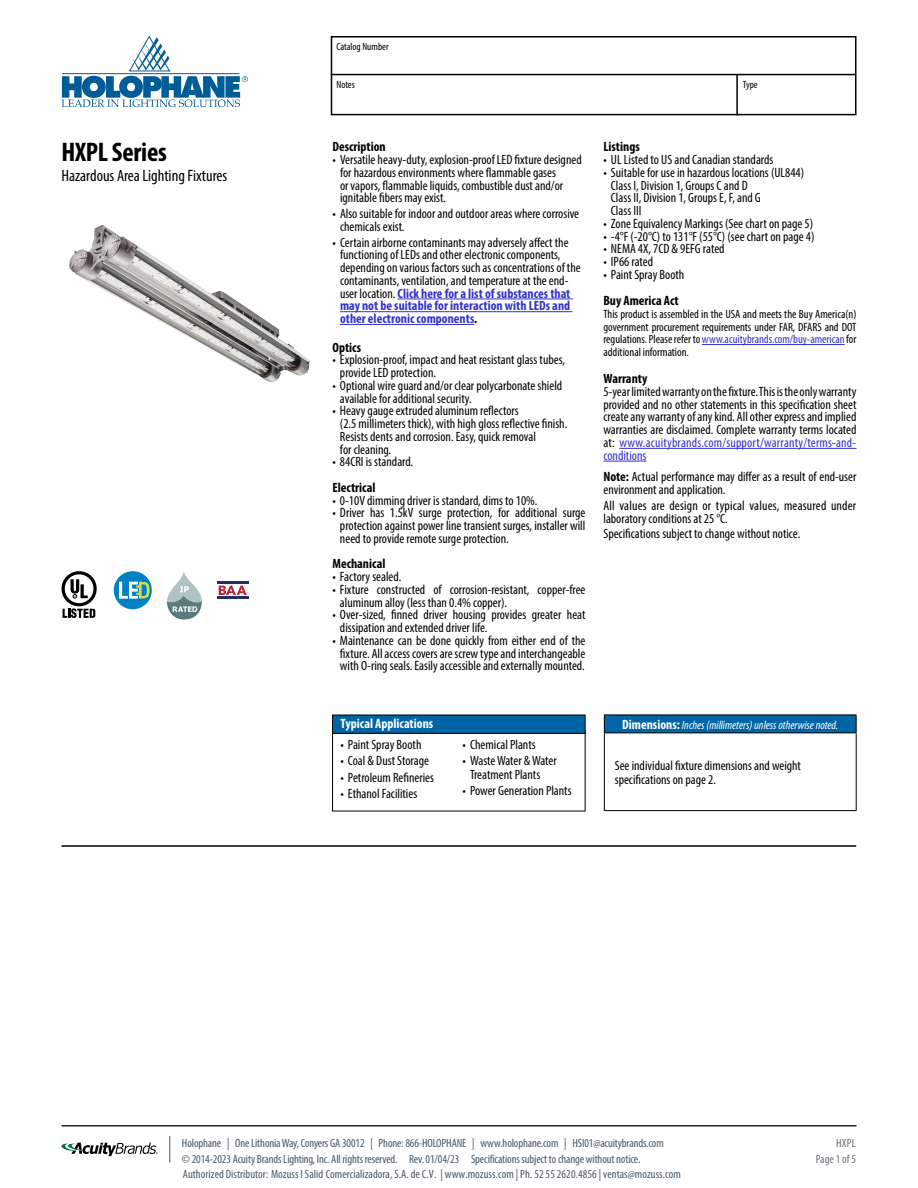
<style>
.page{position:relative;width:918px;height:1188px;background:#fff}
.page>*{position:absolute;margin:0;border:0;box-sizing:border-box;transform-origin:0 0}
.t1{font:700 condensed 27px "Myriad Pro";letter-spacing:-.01em;color:#000}
.t2{font:condensed 16.5px "Myriad Pro";color:#000}
.t3{font:condensed 13.5px/12.8px "Myriad Pro";color:#000}
.t4{font:700 condensed 13.5px "Myriad Pro";color:#000}
.t5{font:700 condensed 13.5px "Myriad Pro";color:#fff}
.t6{font:condensed 12px/15.9px "Myriad Pro";letter-spacing:-.01em;color:#485865}
.t7{font:condensed 12px/12.8px "Myriad Pro";color:#000;text-align:justify}
.t8{font:condensed 12px "Myriad Pro";letter-spacing:.005em;color:#475966}
.t9{font:italic condensed 12px "Myriad Pro";color:#fff}
.t10{font:condensed 12px/16.5px "Myriad Pro";color:#68737a;text-align:right}
.t11{font:condensed 10.5px "Myriad Pro";color:#000}
.s1{font-weight:700;color:#3232c8}
.s2{font-weight:700}
.s3{color:#3232c8}
.s4{font-weight:700;font-style:normal;font-size:13.5px}
</style>
<div class="page">
<svg style="left:62px;top:1142px;width:96px;height:14px"></svg>
<hr style="left:62px;top:1125px;width:794px;height:2px;background:#222223">
<svg style="left:169px;top:1136px;width:1px;height:26px"></svg>
<div style="left:331px;top:36px;width:525px;height:79px;border:2px solid #000"></div>
<hr style="left:331px;top:74px;width:525px;height:1px;background:#000">
<hr style="left:736px;top:74px;width:2px;height:41px;background:#000">
<div style="left:604px;top:715px;width:252px;height:18px;background:#0065a4"></div>
<hr style="left:604px;top:733px;width:252px;height:1px;background:#000">
<hr style="left:604px;top:715px;width:252px;height:1px;background:#000">
<svg style="left:604px;top:715px;width:1px;height:18px"></svg>
<svg style="left:856px;top:715px;width:1px;height:18px"></svg>
<hr style="left:604px;top:733px;width:1px;height:77px;background:#000">
<hr style="left:856px;top:733px;width:1px;height:77px;background:#000">
<hr style="left:604px;top:810px;width:252px;height:1px;background:#000">
<hr style="left:62px;top:845px;width:794px;height:2px;background:#000">
<div style="left:333px;top:715px;width:252px;height:18px;background:#0065a4"></div>
<div style="left:332px;top:715px;width:254px;height:19px;border:1px solid #000"></div>
<hr style="left:398px;top:299px;width:175px;height:1px;background:#3232c8">
<hr style="left:340px;top:311px;width:232px;height:1px;background:#3232c8">
<hr style="left:340px;top:324px;width:134px;height:1px;background:#3232c8">
<hr style="left:702px;top:344px;width:143px;height:1px;background:#3232c8">
<hr style="left:619px;top:448px;width:237px;height:1px;background:#3232c8">
<hr style="left:603px;top:461px;width:43px;height:1px;background:#3232c8">
<img style="left:69px;top:225px;width:241px;height:157px">
<svg style="left:62px;top:571px;width:35px;height:47px"></svg>
<div style="left:114px;top:571px;width:38px;height:38px;background:#0081c6;border-radius:50%"></div>
<svg style="left:119px;top:582px;width:31px;height:17px"></svg>
<svg style="left:167px;top:571px;width:35px;height:49px"></svg>
<svg style="left:62px;top:36px;width:186px;height:71px"></svg>
<svg style="left:217px;top:585px;width:32px;height:12px"></svg>
<svg style="left:219px;top:586px;width:28px;height:9px"></svg>
<hr style="left:217px;top:597px;width:32px;height:2px;background:#212f64">
<hr style="left:217px;top:581px;width:32px;height:3px;background:#212f64">
<h1 class="t1" style="left:62px;top:136px;width:107px">HXPL Series</h1>
<p class="t2" style="left:61px;top:166px;width:167px">Hazardous Area Lighting Fixtures</p>
<p class="t11" style="left:337px;top:40px;width:54px">Catalog Number</p>
<p class="t11" style="left:337px;top:78px;width:20px">Notes</p>
<p class="t11" style="left:743px;top:78px;width:16px">Type</p>
<p class="t4" style="left:333px;top:139px;width:55px">Description</p>
<p class="t3" style="left:340px;top:153px;width:243px;text-indent:-8px">• Versatile heavy-duty, explosion-proof LED fixture designed for hazardous environments where flammable gases<br>or vapors, flammable liquids, combustible dust and/or ignitable fibers may exist.</p>
<p class="t3" style="left:340px;top:207px;width:241px;text-indent:-8px">• Also suitable for indoor and outdoor areas where corrosive chemicals exist.</p>
<p class="t3" style="left:340px;top:236px;width:242px;text-indent:-8px">• Certain airborne contaminants may adversely affect the functioning of LEDs and other electronic components, depending on various factors such as concentrations of the contaminants, ventilation, and temperature at the end&shy;user location. <span class="s1">Click here for a list of substances that may not be suitable for interaction with LEDs and other electronic components</span><span class="s2">.</span></p>
<p class="t4" style="left:332px;top:339px;width:30px">Optics</p>
<p class="t3" style="left:340px;top:353px;width:227px;text-indent:-8px">• Explosion-proof, impact and heat resistant glass tubes, provide LED protection.</p>
<p class="t3" style="left:340px;top:379px;width:224px;text-indent:-8px">• Optional wire guard and/or clear polycarbonate shield available for additional security.</p>
<p class="t3" style="left:340px;top:404px;width:229px;text-indent:-8px">• Heavy gauge extruded aluminum reflectors<br>(2.5 millimeters thick), with high gloss reflective finish.<br>Resists dents and corrosion. Easy, quick removal<br>for cleaning.</p>
<p class="t3" style="left:332px;top:455px;width:82px">• 84CRI is standard.</p>
<p class="t4" style="left:332px;top:479px;width:45px">Electrical</p>
<p class="t3" style="left:332px;top:494px;width:207px">• 0-10V dimming driver is standard, dims to 10%.</p>
<p class="t3" style="left:340px;top:506px;width:247px;text-align:justify;text-indent:-8px">• Driver has 1.5kV surge protection, for additional surge protection against power line transient surges, installer will need to provide remote surge protection.</p>
<p class="t4" style="left:332px;top:555px;width:54px">Mechanical</p>
<p class="t3" style="left:332px;top:570px;width:70px">• Factory sealed.</p>
<p class="t3" style="left:340px;top:583px;width:247px;text-indent:-8px">• Fixture constructed of corrosion-resistant, copper-free aluminum alloy (less than 0.4% copper).</p>
<p class="t3" style="left:340px;top:608px;width:247px;text-indent:-8px">• Over-sized, finned driver housing provides greater heat dissipation and extended driver life.</p>
<p class="t3" style="left:332px;top:634px;width:255px;text-align:center">• Maintenance can be done quickly from either end of the fixture. All access covers are screw type and interchangeable with O-ring seals. Easily accessible and externally mounted.</p>
<p class="t4" style="left:603px;top:139px;width:38px">Listings</p>
<p class="t3" style="left:603px;top:153px;width:171px">• UL Listed to US and Canadian standards</p>
<p class="t3" style="left:611px;top:166px;width:195px;text-indent:-8px">• Suitable for use in hazardous locations (UL844)<br>Class I, Division 1, Groups C and D<br>Class II, Division 1, Groups E, F, and G<br>Class III</p>
<p class="t3" style="left:603px;top:217px;width:211px">• Zone Equivalency Markings (See chart on page 5)</p>
<p class="t3" style="left:603px;top:230px;width:213px">• -4°F (-20°C) to 131°F (55°C) (see chart on page 4)</p>
<p class="t3" style="left:603px;top:242px;width:123px">• NEMA 4X, 7CD &amp; 9EFG rated</p>
<p class="t3" style="left:603px;top:255px;width:51px">• IP66 rated</p>
<p class="t3" style="left:603px;top:268px;width:83px">• Paint Spray Booth</p>
<p class="t4" style="left:603px;top:292px;width:77px">Buy America Act</p>
<p class="t7" style="left:603px;top:307px;width:254px">This product is assembled in the USA and meets the Buy America(n) government procurement requirements under FAR, DFARS and DOT regulations. Please refer to <span class="s3">www.acuitybrands.com/buy-american</span> for additional information.</p>
<p class="t4" style="left:603px;top:370px;width:45px">Warranty</p>
<p class="t3" style="left:603px;top:385px;width:255px;text-align:justify">5-year limited warranty on the fixture. This is the only warranty provided and no other statements in this specification sheet create any warranty of any kind. All other express and implied warranties are disclaimed. Complete warranty terms located at: <span class="s3">www.acuitybrands.com/support/warranty/terms-and&shy;conditions</span></p>
<p class="t3" style="left:603px;top:470px;width:255px"><span class="s2">Note:</span> Actual performance may differ as a result of end-user environment and application.</p>
<p class="t3" style="left:603px;top:499px;width:254px">All values are design or typical values, measured under laboratory conditions at 25 °C.</p>
<p class="t3" style="left:603px;top:527px;width:198px">Specifications subject to change without notice.</p>
<p class="t5" style="left:340px;top:716px;width:94px">Typical Applications</p>
<p class="t3" style="left:340px;top:738px;width:83px">• Paint Spray Booth</p>
<p class="t3" style="left:340px;top:754px;width:90px">• Coal &amp; Dust Storage</p>
<p class="t3" style="left:340px;top:771px;width:95px">• Petroleum Refineries</p>
<p class="t3" style="left:340px;top:787px;width:78px">• Ethanol Facilities</p>
<p class="t3" style="left:463px;top:738px;width:75px">• Chemical Plants</p>
<p class="t3" style="left:470px;top:754px;width:88px;line-height:13.5px;text-indent:-8px">• Waste Water &amp; Water<br>Treatment Plants</p>
<p class="t3" style="left:463px;top:784px;width:111px">• Power Generation Plants</p>
<p class="t9" style="left:622px;top:718px;width:217px"><span class="s4">Dimensions:</span> Inches (millimeters) unless otherwise noted.</p>
<p class="t3" style="left:615px;top:759px;width:188px;line-height:13.5px">See individual fixture dimensions and weight specifications on page 2.</p>
<p class="t6" style="left:182px;top:1135px;width:483px">Holophane | One Lithonia Way, Conyers GA 30012 | Phone: 866-HOLOPHANE | www.holophane.com | HSI01@acuitybrands.com © 2014-2023 Acuity Brands Lighting, Inc. All rights reserved. Rev. 01/04/23 Specifications subject to change without notice.</p>
<p class="t8" style="left:183px;top:1167px;width:500px">Authorized Distributor: Mozuss I Salid Comercializadora, S.A. de C.V. | www.mozuss.com | Ph. 52 55 2620.4856 | ventas@mozuss.com</p>
<p class="t10" style="left:816px;top:1134px;width:42px">HXPL<br>Page 1 of 5</p>
</div>
